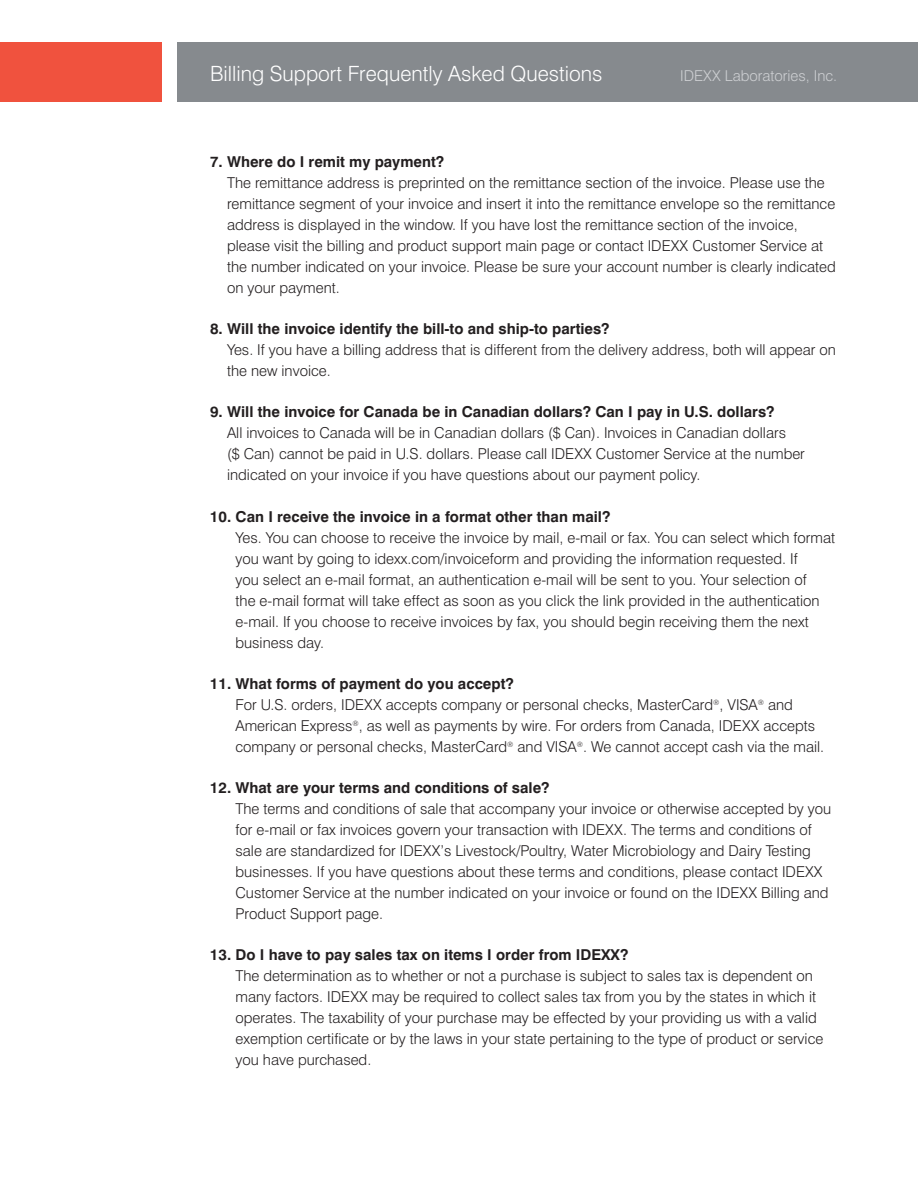
<style>
.page{position:relative;width:918px;height:1188px;background:#fff}
.page>*{position:absolute;margin:0;border:0;box-sizing:border-box;transform-origin:0 0}
.t1{font:300 21px "Swiss 721 BT";color:#fff}
.t2{font:300 15px/21px "Swiss 721 BT";color:#231f20}
.t3{font:700 15px "Swiss 721 BT";color:#231f20}
.t4{font:300 15px "Swiss 721 BT";color:#cdcfd2}
.s1{font-weight:700}
</style>
<div class="page">
<div style="left:177px;top:42px;width:741px;height:60px;background:#868a8e"></div>
<div style="left:0;top:42px;width:162px;height:60px;background:#f0523e"></div>
<h1 class="t1" style="left:210px;top:60px;width:394px">Billing Support Frequently Asked Questions</h1>
<p class="t4" style="left:680px;top:67px;width:158px">IDEXX Laboratories, Inc.</p>
<p class="t3" style="left:210px;top:152px;width:236px">7. Where do I remit my payment?</p>
<p class="t2" style="left:227px;top:172px;width:610px">The remittance address is preprinted on the remittance section of the invoice. Please use the remittance segment of your invoice and insert it into the remittance envelope so the remittance address is displayed in the window. If you have lost the remittance section of the invoice, please visit the billing and product support main page or contact IDEXX Customer Service at the number indicated on your invoice. Please be sure your account number is clearly indicated on your payment.</p>
<p class="t3" style="left:210px;top:320px;width:401px">8. Will the invoice identify the bill-to and ship-to parties?</p>
<p class="t2" style="left:227px;top:339px;width:611px">Yes. If you have a billing address that is different from the delivery address, both will appear on the new invoice.</p>
<p class="t3" style="left:210px;top:403px;width:566px">9. Will the invoice for Canada be in Canadian dollars? Can I pay in U.S. dollars?</p>
<p class="t2" style="left:227px;top:422px;width:579px">All invoices to Canada will be in Canadian dollars ($ Can). Invoices in Canadian dollars<br>($ Can) cannot be paid in U.S. dollars. Please call IDEXX Customer Service at the number indicated on your invoice if you have questions about our payment policy.</p>
<p class="t3" style="left:210px;top:507px;width:402px">10. Can I receive the invoice in a format other than mail?</p>
<p class="t2" style="left:236px;top:527px;width:601px">Yes. You can choose to receive the invoice by mail, e-mail or fax. You can select which format you want by going to idexx.com/invoiceform and providing the information requested. If<br>you select an e-mail format, an authentication e-mail will be sent to you. Your selection of<br>the e-mail format will take effect as soon as you click the link provided in the authentication e-mail. If you choose to receive invoices by fax, you should begin receiving them the next business day.</p>
<p class="t2" style="left:236px;top:673px;width:590px;text-indent:-26px"><span class="s1">11. What forms of payment do you accept?<br></span>For U.S. orders, IDEXX accepts company or personal checks, MasterCard<sup>®</sup>, VISA<sup>®</sup> and American Express<sup>®</sup>, as well as payments by wire. For orders from Canada, IDEXX accepts company or personal checks, MasterCard<sup>®</sup> and VISA<sup>®</sup>. We cannot accept cash via the mail.</p>
<p class="t3" style="left:210px;top:779px;width:341px">12. What are your terms and conditions of sale?</p>
<p class="t2" style="left:236px;top:798px;width:597px">The terms and conditions of sale that accompany your invoice or otherwise accepted by you for e-mail or fax invoices govern your transaction with IDEXX. The terms and conditions of sale are standardized for IDEXX’s Livestock/Poultry, Water Microbiology and Dairy Testing businesses. If you have questions about these terms and conditions, please contact IDEXX Customer Service at the number indicated on your invoice or found on the IDEXX Billing and Product Support page.</p>
<p class="t3" style="left:210px;top:946px;width:420px">13. Do I have to pay sales tax on items I order from IDEXX?</p>
<p class="t2" style="left:236px;top:965px;width:589px">The determination as to whether or not a purchase is subject to sales tax is dependent on many factors. IDEXX may be required to collect sales tax from you by the states in which it operates. The taxability of your purchase may be effected by your providing us with a valid exemption certificate or by the laws in your state pertaining to the type of product or service you have purchased.</p>
</div>
